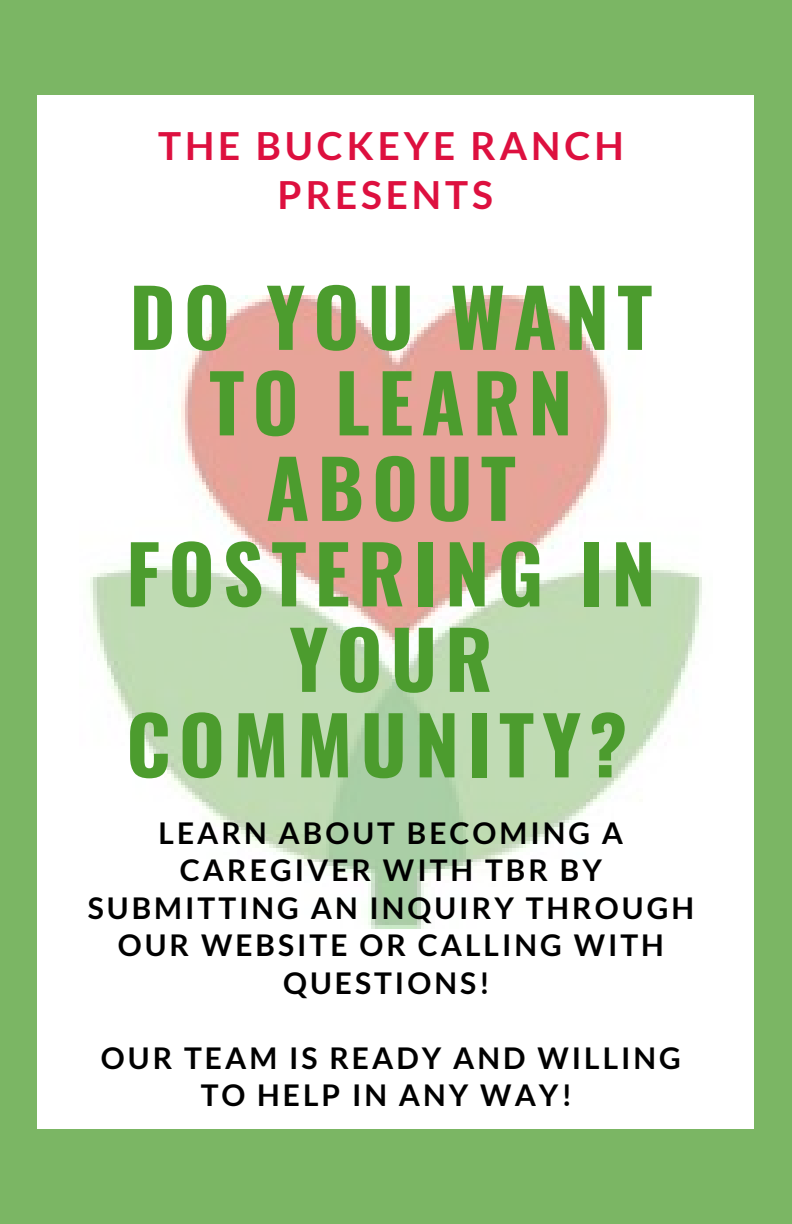
<style>
.page{position:relative;width:792px;height:1224px;background:#7bb664}
.page>*{position:absolute;margin:0;border:0;box-sizing:border-box;transform-origin:0 0}
.t1{font:700 79.2px/85.6px "Oswald";letter-spacing:.1em;color:#4c9c2e;text-align:center}
.t2{font:700 38.8px/49.6px "Lato";letter-spacing:.1em;color:#dd103f;text-align:center}
.t3{font:700 30px/37.6px "Lato";letter-spacing:.1em;color:#000;text-align:center}
</style>
<div class="page">
<div style="left:37px;top:95px;width:717px;height:1033px;background:#fff"></div>
<img style="left:90px;top:295px;width:612px;height:633px">
<p class="t2" style="left:158px;top:120px;width:467px">THE BUCKEYE RANCH<br>PRESENTS</p>
<h1 class="t1" style="left:126px;top:271px;width:531px">DO YOU WANT<br>TO LEARN<br>ABOUT<br>FOSTERING IN<br>YOUR<br>COMMUNITY?</h1>
<p class="t3" style="left:88px;top:813px;width:608px">LEARN ABOUT BECOMING A<br>CAREGIVER WITH TBR BY<br>SUBMITTING AN INQUIRY THROUGH<br>OUR WEBSITE OR CALLING WITH<br>QUESTIONS!</p>
<p class="t3" style="left:101px;top:1038px;width:581px">OUR TEAM IS READY AND WILLING<br>TO HELP IN ANY WAY!</p>
</div>
